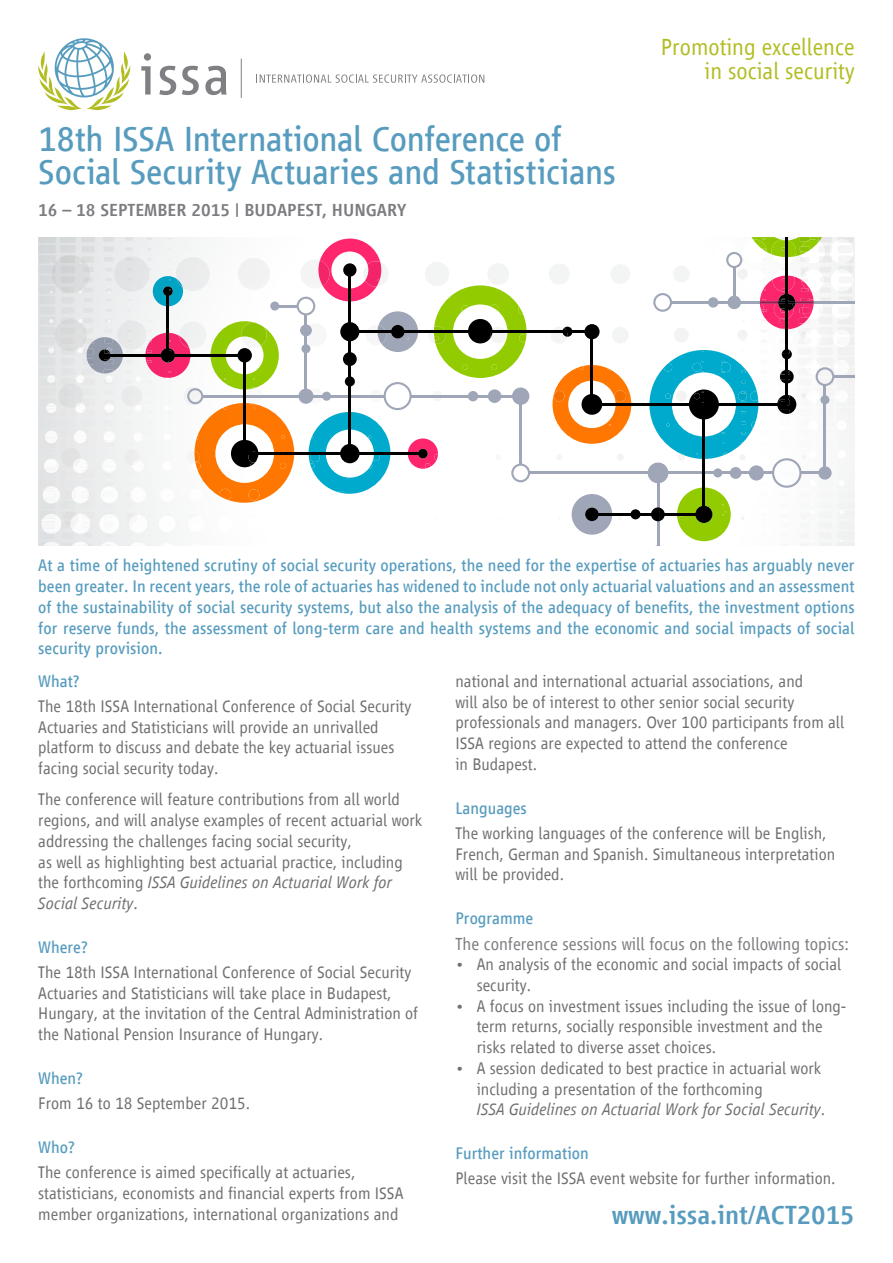
<style>
.page{position:relative;width:893px;height:1263px;background:#fff}
.page>*{position:absolute;margin:0;border:0;box-sizing:border-box;transform-origin:0 0}
.t1{font:36px/33px "Vialog LT Com";letter-spacing:-.01em;color:#579cbe}
.t2{font:500 27px "Vialog LT Com";color:#579cbe}
.t3{font:300 24px/24px "Vialog LT Com";color:#b1bd21;text-align:right}
.t4{font:300 18px "Vialog LT Com";color:#7c7c81}
.t5{font:500 18px "Vialog LT Com";color:#7c7c81}
.t6{font:300 17.25px/20.7px "Vialog LT Com";color:#706f6f}
.t7{font:17.25px/20.7px "Vialog LT Com";color:#579cbe;text-align:justify}
.s1{font-style:italic}
</style>
<div class="page">
<svg style="left:38px;top:38px;width:93px;height:72px"></svg>
<svg style="left:141px;top:53px;width:86px;height:42px"></svg>
<svg style="left:256px;top:74px;width:228px;height:9px"></svg>
<hr style="left:241px;top:59px;width:1px;height:39px;background:#807f83">
<div style="left:830px;top:239px;width:24px;height:24px;background:#f7f7f8;border-radius:50%"></div>
<svg style="left:549px;top:274px;width:9px;height:10px"></svg>
<img style="left:551px;top:326px;width:17px;height:17px">
<svg style="left:551px;top:334px;width:5px;height:8px"></svg>
<svg style="left:610px;top:273px;width:7px;height:10px"></svg>
<svg style="left:617px;top:454px;width:6px;height:6px"></svg>
<img style="left:853px;top:398px;width:2px;height:9px">
<img style="left:38px;top:449px;width:3px;height:9px">
<img style="left:39px;top:388px;width:2px;height:8px">
<img style="left:39px;top:342px;width:2px;height:11px">
<img style="left:39px;top:332px;width:2px;height:10px">
<img style="left:39px;top:321px;width:2px;height:11px">
<img style="left:39px;top:276px;width:2px;height:15px">
<img style="left:39px;top:255px;width:2px;height:15px">
<img style="left:39px;top:237px;width:42px;height:16px">
<img style="left:81px;top:237px;width:110px;height:2px">
<hr style="left:529px;top:472px;width:244px;height:2px;background:#9fa6b7">
<hr style="left:833px;top:376px;width:22px;height:2px;background:#9fa6b7">
<hr style="left:671px;top:301px;width:184px;height:2px;background:#9fa6b7">
<div style="left:648px;top:463px;width:20px;height:20px;background:#9fa6b7;border-radius:50%"></div>
<svg style="left:572px;top:494px;width:40px;height:41px"></svg>
<svg style="left:585px;top:507px;width:14px;height:14px"></svg>
<svg style="left:552px;top:364px;width:79px;height:80px"></svg>
<svg style="left:581px;top:394px;width:21px;height:21px"></svg>
<svg style="left:584px;top:324px;width:16px;height:15px"></svg>
<svg style="left:630px;top:509px;width:10px;height:10px"></svg>
<svg style="left:649px;top:237px;width:204px;height:309px"></svg>
<svg style="left:562px;top:327px;width:10px;height:10px"></svg>
<hr style="left:786px;top:237px;width:2px;height:167px;background:#000">
<hr style="left:703px;top:404px;width:2px;height:110px;background:#000">
<hr style="left:592px;top:513px;width:112px;height:2px;background:#000">
<hr style="left:592px;top:403px;width:195px;height:2px;background:#000">
<hr style="left:591px;top:332px;width:2px;height:72px;background:#000">
<hr style="left:350px;top:331px;width:242px;height:2px;background:#000">
<svg style="left:41px;top:239px;width:489px;height:307px"></svg>
<h1 class="t1" style="left:38px;top:123px;width:579px">18th ISSA International Conference of<br>Social Security Actuaries and Statisticians</h1>
<p class="t5" style="left:38px;top:201px;width:370px">16 – 18 SEPTEMber 2015 | BUDAPEST, HUNGARY</p>
<h3 class="t3" style="left:661px;top:35px;width:195px">Promoting excellence in social security</h3>
<p class="t7" style="left:38px;top:555px;width:818px">At a time of heightened scrutiny of social security operations, the need for the expertise of actuaries has arguably never been greater. In recent years, the role of actuaries has widened to include not only actuarial valuations and an assessment of the sustainability of social security systems, but also the analysis of the adequacy of benefits, the investment options for reserve funds, the assessment of long-term care and health systems and the economic and social impacts of social security provision.</p>
<p class="t7" style="left:38px;top:671px;width:43px">What?</p>
<p class="t6" style="left:38px;top:696px;width:375px">The 18th ISSA International Conference of Social Security Actuaries and Statisticians will provide an unrivalled platform to discuss and debate the key actuarial issues facing social security today.</p>
<p class="t6" style="left:38px;top:789px;width:386px">The conference will feature contributions from all world regions, and will analyse examples of recent actuarial work addressing the challenges facing social security,<br>as well as highlighting best actuarial practice, including the forthcoming <span class="s1">ISSA Guidelines on Actuarial Work for Social Security</span>.</p>
<p class="t7" style="left:38px;top:937px;width:51px">Where?</p>
<p class="t6" style="left:38px;top:962px;width:381px">The 18th ISSA International Conference of Social Security Actuaries and Statisticians will take place in Budapest, Hungary, at the invitation of the Central Administration of the National Pension Insurance of Hungary.</p>
<p class="t7" style="left:38px;top:1068px;width:46px">When?</p>
<p class="t6" style="left:38px;top:1093px;width:214px">From 16 to 18 September 2015.</p>
<p class="t7" style="left:38px;top:1137px;width:38px">Who?</p>
<p class="t6" style="left:38px;top:1162px;width:367px">The conference is aimed specifically at actuaries, statisticians, economists and financial experts from ISSA member organizations, international organizations and</p>
<p class="t6" style="left:455px;top:671px;width:390px">national and international actuarial associations, and<br>will also be of interest to other senior social security professionals and managers. Over 100 participants from all ISSA regions are expected to attend the conference<br>in Budapest.</p>
<p class="t7" style="left:455px;top:798px;width:73px">Languages</p>
<p class="t6" style="left:455px;top:823px;width:381px">The working languages of the conference will be English,<br>French, German and Spanish. Simultaneous interpretation will be provided.</p>
<p class="t7" style="left:455px;top:908px;width:79px">Programme</p>
<p class="t4" style="left:455px;top:934px;width:395px">The conference sessions will focus on the following topics:</p>
<p class="t6" style="left:477px;top:954px;width:366px;text-indent:-21px">• An analysis of the economic and social impacts of social security.</p>
<p class="t6" style="left:477px;top:996px;width:371px;text-indent:-21px">• A focus on investment issues including the issue of long&shy;term returns, socially responsible investment and the risks related to diverse asset choices.</p>
<p class="t6" style="left:477px;top:1058px;width:350px;text-indent:-21px">• A session dedicated to best practice in actuarial work including a presentation of the forthcoming<br><span class="s1">ISSA Guidelines on Actuarial Work for Social Security</span>.</p>
<p class="t7" style="left:455px;top:1143px;width:135px">Further information</p>
<p class="t6" style="left:455px;top:1168px;width:382px">Please visit the ISSA event website for further information.</p>
<h2 class="t2" style="left:612px;top:1200px;width:244px">www.issa.int/ACT2015</h2>
</div>
